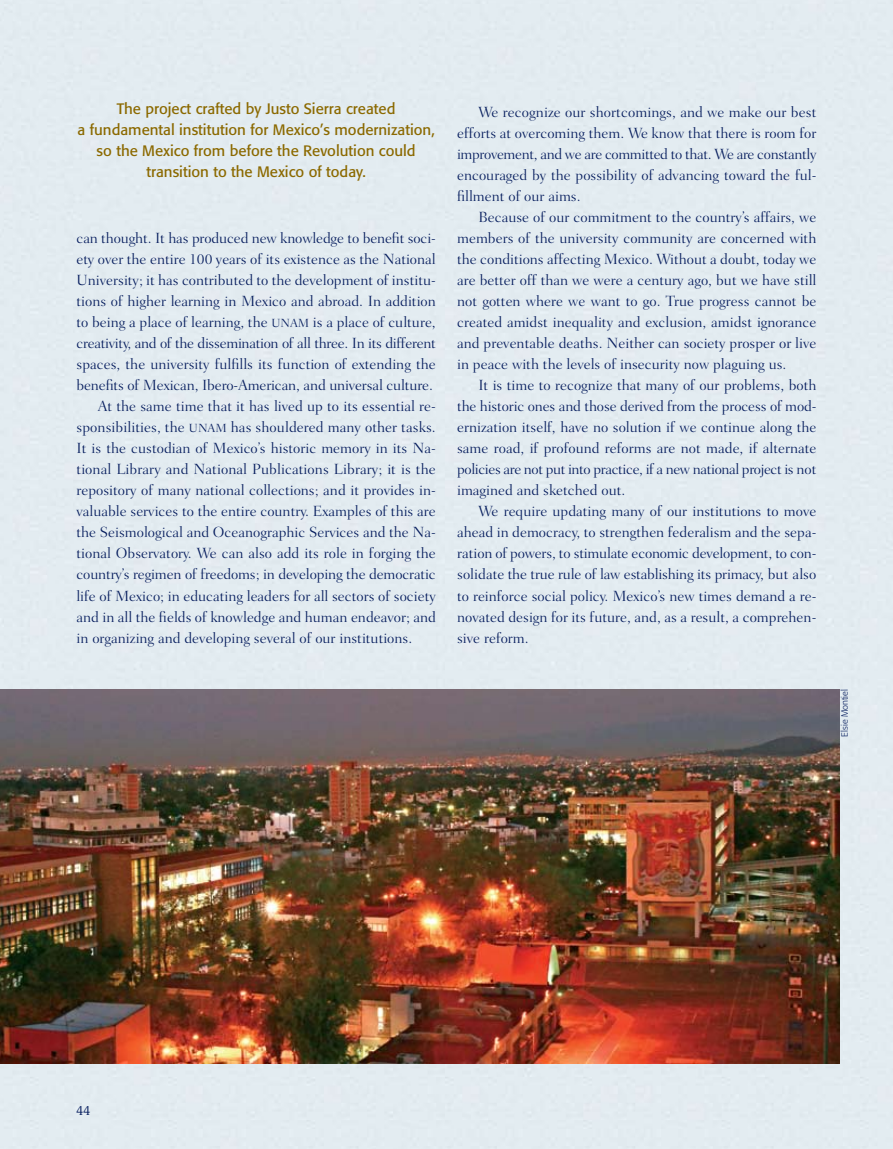
<style>
.page{position:relative;width:893px;height:1149px;background:#fff}
.page>*{position:absolute;margin:0;border:0;box-sizing:border-box;transform-origin:0 0}
.t1{font:300 15px "Fairfield LH";color:#051c5d}
.t2{font:15px/21px "Formata";color:#8b6900;text-align:center}
.t3{font:300 15px "Fairfield LH";letter-spacing:-.025em;color:#051c5d}
.t4{font:300 15px "Fairfield LH";letter-spacing:-.02em;color:#051c5d}
.t5{font:13.5px "Slimbach";color:#051c5d}
.t6{font:300 9px "Formata";color:#051c5d}
.s1{font-family:"Fairfield LH Light SC800";font-weight:400;font-size:12px}
</style>
<div class="page">
<div style="left:0;top:0;width:893px;height:1148px;background:#e3ecf1"></div>
<img style="left:0;top:689px;width:840px;height:373px">
<p class="t2" style="left:78px;top:98px;width:359px">The project crafted by Justo Sierra created<br>a fundamental institution for Mexico’s modernization, so the Mexico from before the Revolution could transition to the Mexico of today.</p>
<p class="t1" style="left:77px;top:230px;width:361px">can thought. It has produced new knowledge to benefit soci-</p>
<p class="t1" style="left:77px;top:251px;width:361px">ety over the entire 100 years of its existence as the National</p>
<p class="t1" style="left:77px;top:272px;width:361px">University; it has contributed to the development of institu-</p>
<p class="t1" style="left:77px;top:293px;width:361px">tions of higher learning in Mexico and abroad. In addition</p>
<p class="t1" style="left:77px;top:314px;width:361px">to being a place of learning, the <span class="s1">UNAM</span> is a place of culture,</p>
<p class="t4" style="left:77px;top:335px;width:361px">creativity, and of the dissemination of all three. In its different</p>
<p class="t1" style="left:77px;top:356px;width:361px">spaces, the university fulfills its function of extending the</p>
<p class="t1" style="left:77px;top:377px;width:358px">benefits of Mexican, Ibero-American, and universal culture.</p>
<p class="t1" style="left:98px;top:398px;width:340px">At the same time that it has lived up to its essential re-</p>
<p class="t1" style="left:77px;top:419px;width:361px">sponsibilities, the <span class="s1">UNAM</span> has shouldered many other tasks.</p>
<p class="t1" style="left:77px;top:440px;width:361px">It is the custodian of Mexico’s historic memory in its Na-</p>
<p class="t1" style="left:77px;top:461px;width:361px">tional Library and National Publications Library; it is the</p>
<p class="t1" style="left:77px;top:482px;width:361px">repository of many national collections; and it provides in-</p>
<p class="t1" style="left:77px;top:503px;width:361px">valuable services to the entire country. Examples of this are</p>
<p class="t1" style="left:77px;top:524px;width:361px">the Seismological and Oceanographic Services and the Na-</p>
<p class="t1" style="left:77px;top:545px;width:361px">tional Observatory. We can also add its role in forging the</p>
<p class="t1" style="left:77px;top:566px;width:361px">country’s regimen of freedoms; in developing the democratic</p>
<p class="t1" style="left:77px;top:587px;width:361px">life of Mexico; in educating leaders for all sectors of society</p>
<p class="t1" style="left:77px;top:608px;width:361px">and in all the fields of knowledge and human endeavor; and</p>
<p class="t1" style="left:77px;top:629px;width:337px">in organizing and developing several of our institutions.</p>
<p class="t1" style="left:478px;top:104px;width:340px">We recognize our shortcomings, and we make our best</p>
<p class="t1" style="left:457px;top:125px;width:361px">efforts at overcoming them. We know that there is room for</p>
<p class="t3" style="left:457px;top:146px;width:361px">improvement, and we are committed to that. We are constantly</p>
<p class="t1" style="left:457px;top:167px;width:361px">encouraged by the possibility of advancing toward the ful-</p>
<p class="t1" style="left:457px;top:188px;width:125px">fillment of our aims.</p>
<p class="t1" style="left:478px;top:209px;width:340px">Because of our commitment to the country’s affairs, we</p>
<p class="t1" style="left:457px;top:230px;width:361px">members of the university community are concerned with</p>
<p class="t1" style="left:457px;top:251px;width:361px">the conditions affecting Mexico. Without a doubt, today we</p>
<p class="t1" style="left:457px;top:272px;width:361px">are better off than we were a century ago, but we have still</p>
<p class="t1" style="left:457px;top:293px;width:361px">not gotten where we want to go. True progress cannot be</p>
<p class="t1" style="left:457px;top:314px;width:361px">created amidst inequality and exclusion, amidst ignorance</p>
<p class="t1" style="left:457px;top:335px;width:361px">and preventable deaths. Neither can society prosper or live</p>
<p class="t1" style="left:457px;top:356px;width:331px">in peace with the levels of insecurity now plaguing us.</p>
<p class="t1" style="left:478px;top:377px;width:340px">It is time to recognize that many of our problems, both</p>
<p class="t1" style="left:457px;top:398px;width:361px">the historic ones and those derived from the process of mod-</p>
<p class="t1" style="left:457px;top:419px;width:361px">ernization itself, have no solution if we continue along the</p>
<p class="t1" style="left:457px;top:440px;width:361px">same road, if profound reforms are not made, if alternate</p>
<p class="t3" style="left:457px;top:461px;width:361px">policies are not put into practice, if a new national project is not</p>
<p class="t1" style="left:457px;top:482px;width:170px">imagined and sketched out.</p>
<p class="t1" style="left:478px;top:503px;width:340px">We require updating many of our institutions to move</p>
<p class="t1" style="left:457px;top:524px;width:361px">ahead in democracy, to strengthen federalism and the sepa-</p>
<p class="t1" style="left:457px;top:545px;width:361px">ration of powers, to stimulate economic development, to con-</p>
<p class="t1" style="left:457px;top:566px;width:361px">solidate the true rule of law establishing its primacy, but also</p>
<p class="t1" style="left:457px;top:587px;width:361px">to reinforce social policy. Mexico’s new times demand a re-</p>
<p class="t1" style="left:457px;top:608px;width:361px">novated design for its future, and, as a result, a comprehen-</p>
<p class="t1" style="left:457px;top:629px;width:73px">sive reform.</p>
<p class="t6" style="left:839px;top:736px;width:49px;rotate:-90deg">Elsie Montiel</p>
<p class="t5" style="left:77px;top:1102px;width:15px">44</p>
</div>
